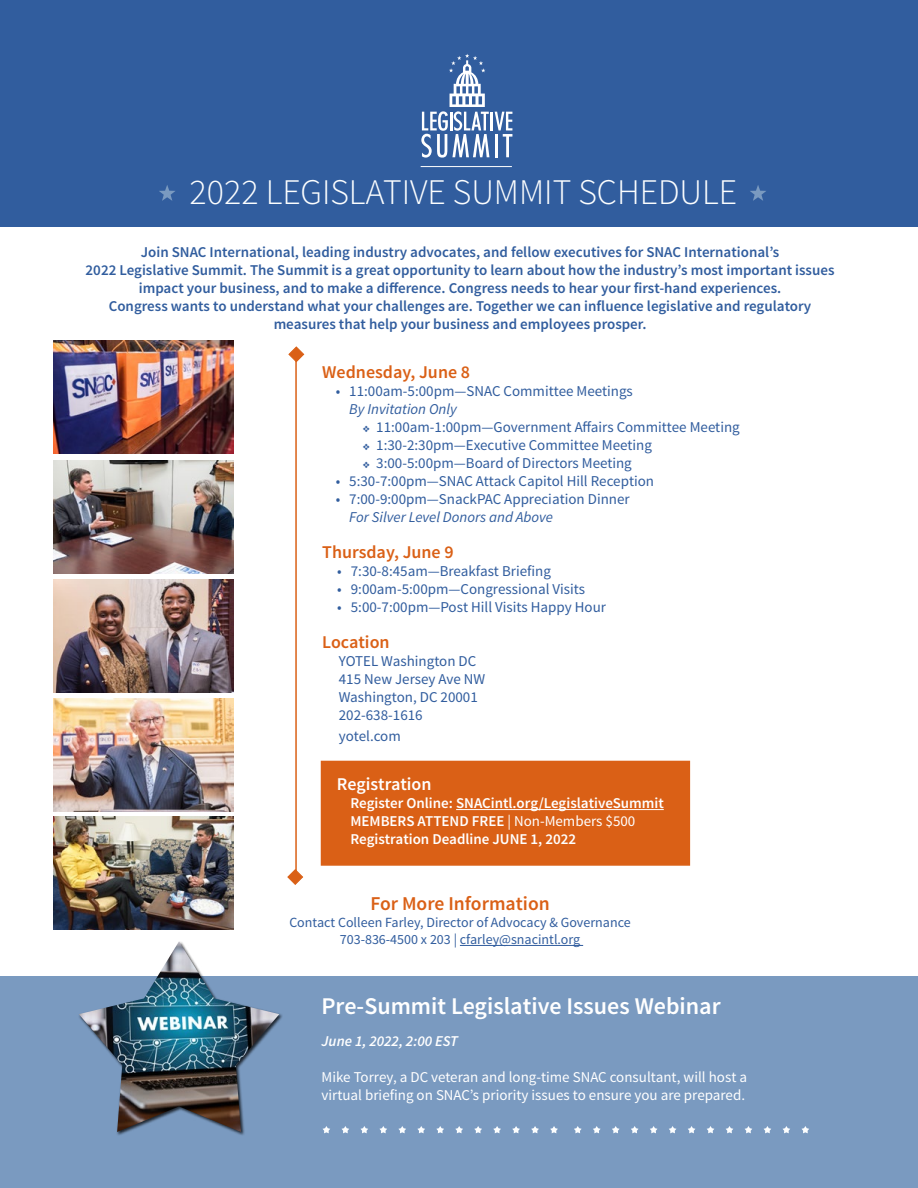
<style>
.page{position:relative;width:918px;height:1188px;background:#fff}
.page>*{position:absolute;margin:0;border:0;box-sizing:border-box;transform-origin:0 0}
.t1{font:300 36px "Source Sans Pro";color:#fcfeff}
.t2{font:600 24px "Source Sans Pro";color:#fff}
.t3{font:600 19.65px "Source Sans Pro";color:#da6016}
.t4{font:600 18px "Source Sans Pro";color:#da6016}
.t5{font:600 18px "Source Sans Pro";color:#fff}
.t6{font:15px/18px "Source Sans Pro";color:#315d9e}
.t7{font:600 15px/18px "Source Sans Pro";color:#315d9e;text-align:center}
.t8{font:15px/18px "Source Sans Pro";color:#fff}
.t9{font:600 15px/18px "Source Sans Pro";color:#fff}
.t10{font:italic 15px "Source Sans Pro";color:#315d9e}
.t11{font:italic 600 15px "Source Sans Pro";color:#fff}
.t12{font:13.95px/16.8px "Source Sans Pro";color:#315d9e;text-align:center}
.s1{font-weight:400}
</style>
<div class="page">
<div style="left:321px;top:761px;width:369px;height:105px;background:#da6016;border:2px solid #da6016"></div>
<img style="left:53px;top:817px;width:181px;height:112px">
<div style="left:0;top:976px;width:918px;height:212px;background:#7a9ac0"></div>
<div style="left:78px;top:941px;width:206px;height:195px;background:#000;opacity:.75"></div>
<img style="left:79px;top:941px;width:200px;height:191px">
<hr style="left:456px;top:809px;width:208px;height:1px;background:#fff">
<hr style="left:460px;top:945px;width:123px;height:1px;background:#315d9e">
<hr style="left:295px;top:359px;width:2px;height:518px;background:#da6016">
<svg style="left:288px;top:346px;width:17px;height:17px"></svg>
<svg style="left:323px;top:1126px;width:7px;height:7px"></svg>
<svg style="left:342px;top:1126px;width:7px;height:7px"></svg>
<svg style="left:360px;top:1126px;width:8px;height:7px"></svg>
<svg style="left:379px;top:1126px;width:8px;height:7px"></svg>
<svg style="left:398px;top:1126px;width:8px;height:7px"></svg>
<svg style="left:417px;top:1126px;width:8px;height:7px"></svg>
<svg style="left:436px;top:1126px;width:8px;height:7px"></svg>
<svg style="left:455px;top:1126px;width:8px;height:7px"></svg>
<svg style="left:474px;top:1126px;width:8px;height:7px"></svg>
<svg style="left:493px;top:1126px;width:8px;height:7px"></svg>
<svg style="left:512px;top:1126px;width:8px;height:7px"></svg>
<svg style="left:531px;top:1126px;width:8px;height:7px"></svg>
<svg style="left:550px;top:1126px;width:8px;height:7px"></svg>
<svg style="left:574px;top:1126px;width:8px;height:7px"></svg>
<svg style="left:593px;top:1126px;width:8px;height:7px"></svg>
<svg style="left:612px;top:1126px;width:8px;height:7px"></svg>
<svg style="left:631px;top:1126px;width:8px;height:7px"></svg>
<svg style="left:650px;top:1126px;width:8px;height:7px"></svg>
<svg style="left:669px;top:1126px;width:7px;height:7px"></svg>
<svg style="left:688px;top:1126px;width:7px;height:7px"></svg>
<svg style="left:707px;top:1126px;width:7px;height:7px"></svg>
<svg style="left:726px;top:1126px;width:7px;height:7px"></svg>
<svg style="left:745px;top:1126px;width:7px;height:7px"></svg>
<svg style="left:764px;top:1126px;width:7px;height:7px"></svg>
<svg style="left:783px;top:1126px;width:7px;height:7px"></svg>
<svg style="left:801px;top:1126px;width:8px;height:7px"></svg>
<img style="left:53px;top:340px;width:181px;height:113px">
<img style="left:53px;top:461px;width:181px;height:112px">
<img style="left:53px;top:580px;width:181px;height:112px">
<img style="left:53px;top:699px;width:181px;height:112px">
<div style="left:0;top:0;width:918px;height:227px;background:#315d9e"></div>
<svg style="left:421px;top:54px;width:91px;height:104px"></svg>
<hr style="left:421px;top:166px;width:91px;height:1px;background:#fff">
<svg style="left:159px;top:185px;width:16px;height:16px"></svg>
<svg style="left:750px;top:185px;width:16px;height:16px"></svg>
<svg style="left:287px;top:868px;width:17px;height:17px"></svg>
<h1 class="t1" style="left:190px;top:170px;width:549px">2022 LEGISLATIVE SUMMIT SCHEDULE</h1>
<p class="t7" style="left:86px;top:244px;width:750px">Join SNAC International, leading industry advocates, and fellow executives for SNAC International’s<br>2022 Legislative Summit. The Summit is a great opportunity to learn about how the industry’s most important issues impact your business, and to make a difference. Congress needs to hear your first-hand experiences.<br>Congress wants to understand what your challenges are. Together we can influence legislative and regulatory measures that help your business and employees prosper.</p>
<p class="t4" style="left:322px;top:361px;width:149px">Wednesday, June 8</p>
<p class="t6" style="left:336px;top:382px;width:299px">• 11:00am-5:00pm—SNAC Committee Meetings</p>
<p class="t10" style="left:349px;top:400px;width:109px">By Invitation Only</p>
<p class="t6" style="left:363px;top:418px;width:378px">❖ 11:00am-1:00pm—Government Affairs Committee Meeting</p>
<p class="t6" style="left:363px;top:436px;width:291px">❖ 1:30-2:30pm—Executive Committee Meeting</p>
<p class="t6" style="left:363px;top:454px;width:271px">❖ 3:00-5:00pm—Board of Directors Meeting</p>
<p class="t6" style="left:336px;top:472px;width:320px">• 5:30-7:00pm—SNAC Attack Capitol Hill Reception</p>
<p class="t6" style="left:336px;top:490px;width:295px">• 7:00-9:00pm—SnackPAC Appreciation Dinner</p>
<p class="t10" style="left:349px;top:508px;width:205px">For Silver Level Donors and Above</p>
<p class="t4" style="left:322px;top:541px;width:133px">Thursday, June 9</p>
<p class="t6" style="left:337px;top:562px;width:215px">• 7:30-8:45am—Breakfast Briefing</p>
<p class="t6" style="left:337px;top:580px;width:249px">• 9:00am-5:00pm—Congressional Visits</p>
<p class="t6" style="left:337px;top:598px;width:270px">• 5:00-7:00pm—Post Hill Visits Happy Hour</p>
<p class="t4" style="left:322px;top:631px;width:69px">Location</p>
<p class="t6" style="left:339px;top:652px;width:148px">YOTEL Washington DC<br>415 New Jersey Ave NW<br>Washington, DC 20001<br>202-638-1616</p>
<p class="t6" style="left:339px;top:727px;width:63px">yotel.com</p>
<p class="t5" style="left:337px;top:773px;width:96px">Registration</p>
<p class="t9" style="left:350px;top:795px;width:315px">Register Online: SNACintl.org/LegislativeSummit<br>MEMBERS ATTEND FREE <span class="s1">| Non-Members $500<br></span>Registration Deadline JUNE 1, 2022</p>
<h3 class="t3" style="left:370px;top:892px;width:181px">For More Information</h3>
<p class="t12" style="left:289px;top:914px;width:343px">Contact Colleen Farley, Director of Advocacy &amp; Governance<br>703-836-4500 x 203 | cfarley@snacintl.org</p>
<h2 class="t2" style="left:322px;top:991px;width:401px">Pre-Summit Legislative Issues Webinar</h2>
<p class="t11" style="left:322px;top:1031px;width:138px">June 1, 2022, 2:00 EST</p>
<p class="t8" style="left:322px;top:1068px;width:427px">Mike Torrey, a DC veteran and long-time SNAC consultant, will host a virtual briefing on SNAC’s priority issues to ensure you are prepared.</p>
</div>
